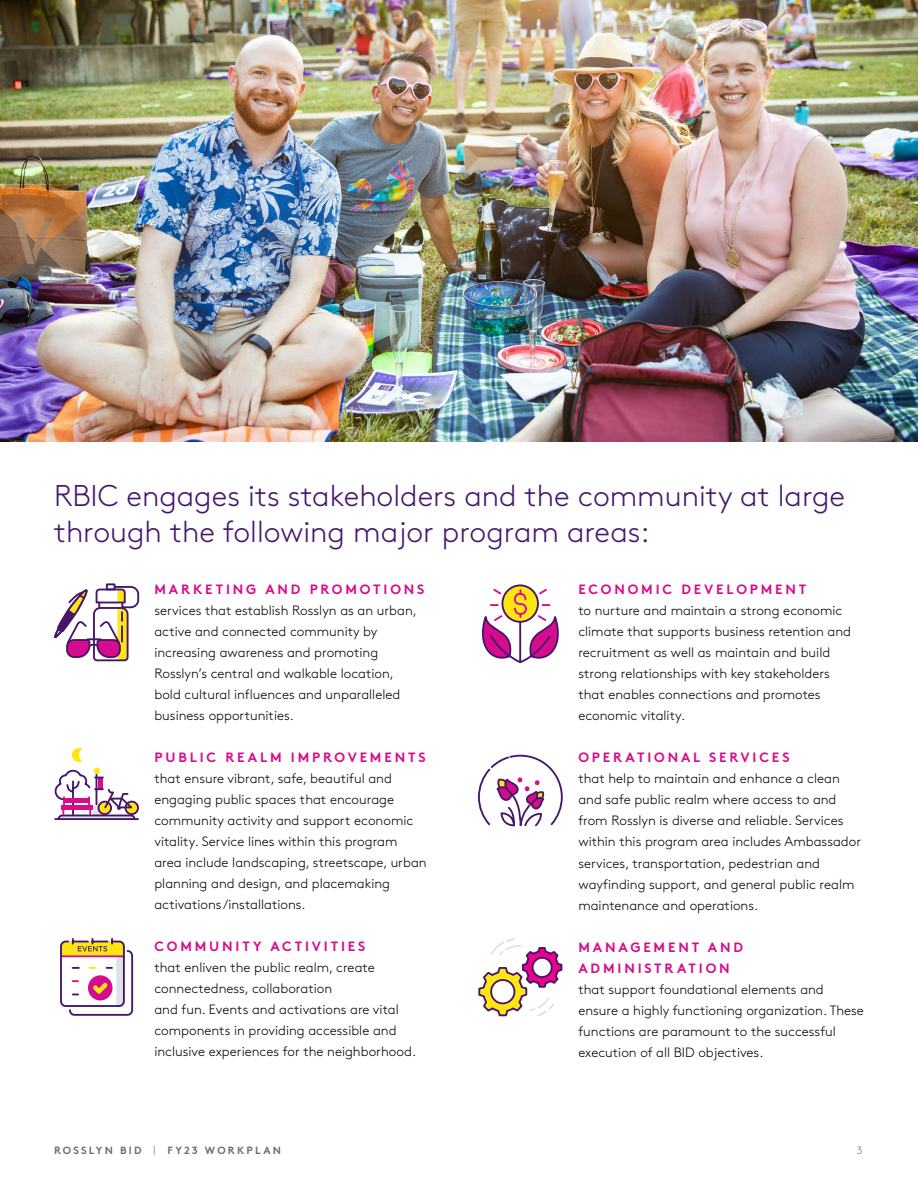
<style>
.page{position:relative;width:918px;height:1188px;background:#fff}
.page>*{position:absolute;margin:0;border:0;box-sizing:border-box;transform-origin:0 0}
.t1{font:300 30px/36px "Brown Pro";color:#46166b}
.t2{font:300 13.5px/21px "Brown Pro";color:#000}
.t3{font:13.5px/21px "Brown Pro Bold Alt";letter-spacing:.21em;color:#d60c8c}
.t4{font:10.5px "Brown Pro Bold Alt";letter-spacing:.21em;color:#6d6e71}
.t5{font:300 10.5px "Brown Pro";color:#6d6e71}
.s1{font-family:"Brown Pro";font-weight:300}
</style>
<div class="page">
<img style="left:0;top:0;width:918px;height:441px">
<svg style="left:54px;top:583px;width:86px;height:79px"></svg>
<svg style="left:72px;top:748px;width:11px;height:14px"></svg>
<hr style="left:55px;top:818px;width:83px;height:2px;background:#46166b">
<div style="left:125px;top:801px;width:14px;height:14px;border:2px solid #46166b;border-radius:50%"></div>
<svg style="left:54px;top:768px;width:82px;height:52px"></svg>
<svg style="left:60px;top:938px;width:74px;height:78px"></svg>
<div style="left:502px;top:584px;width:37px;height:39px;border:2px solid #46166b;border-radius:50%"></div>
<svg style="left:481px;top:587px;width:78px;height:77px"></svg>
<svg style="left:478px;top:754px;width:85px;height:263px"></svg>
<h1 class="t1" style="left:54px;top:475px;width:793px">RBIC engages its stakeholders and the community at large through the following major program areas:</h1>
<p class="t3" style="left:155px;top:578px;width:271px">MARKETING AND PROMOTIONS</p>
<p class="t2" style="left:154px;top:599px;width:264px">services that establish Rosslyn as an urban, active and connected community by increasing awareness and promoting Rosslyn’s central and walkable location, bold cultural influences and unparalleled business opportunities.</p>
<p class="t3" style="left:155px;top:746px;width:273px">PUBLIC REALM IMPROVEMENTS</p>
<p class="t2" style="left:154px;top:767px;width:274px">that ensure vibrant, safe, beautiful and engaging public spaces that encourage community activity and support economic vitality. Service lines within this program area include landscaping, streetscape, urban planning and design, and placemaking activations/installations.</p>
<p class="t3" style="left:155px;top:935px;width:213px">COMMUNITY ACTIVITIES</p>
<p class="t2" style="left:154px;top:956px;width:263px">that enliven the public realm, create connectedness, collaboration<br>and fun. Events and activations are vital components in providing accessible and inclusive experiences for the neighborhood.</p>
<p class="t3" style="left:578px;top:578px;width:229px">ECONOMIC DEVELOPMENT</p>
<p class="t2" style="left:578px;top:599px;width:274px">to nurture and maintain a strong economic climate that supports business retention and recruitment as well as maintain and build strong relationships with key stakeholders that enables connections and promotes economic vitality.</p>
<p class="t3" style="left:578px;top:746px;width:213px">OPERATIONAL SERVICES</p>
<p class="t2" style="left:578px;top:767px;width:284px">that help to maintain and enhance a clean and safe public realm where access to and from Rosslyn is diverse and reliable. Services within this program area includes Ambassador services, transportation, pedestrian and wayfinding support, and general public realm maintenance and operations.</p>
<p class="t3" style="left:578px;top:935px;width:166px">MANAGEMENT AND<br>ADMINISTRATION</p>
<p class="t2" style="left:578px;top:977px;width:287px">that support foundational elements and ensure a highly functioning organization. These functions are paramount to the successful execution of all BID objectives.</p>
<p class="t4" style="left:54px;top:1142px;width:229px">ROSSLYN BID <span class="s1">|</span> FY23 WORKPLAN</p>
<p class="t5" style="left:857px;top:1143px;width:7px">3</p>
</div>
